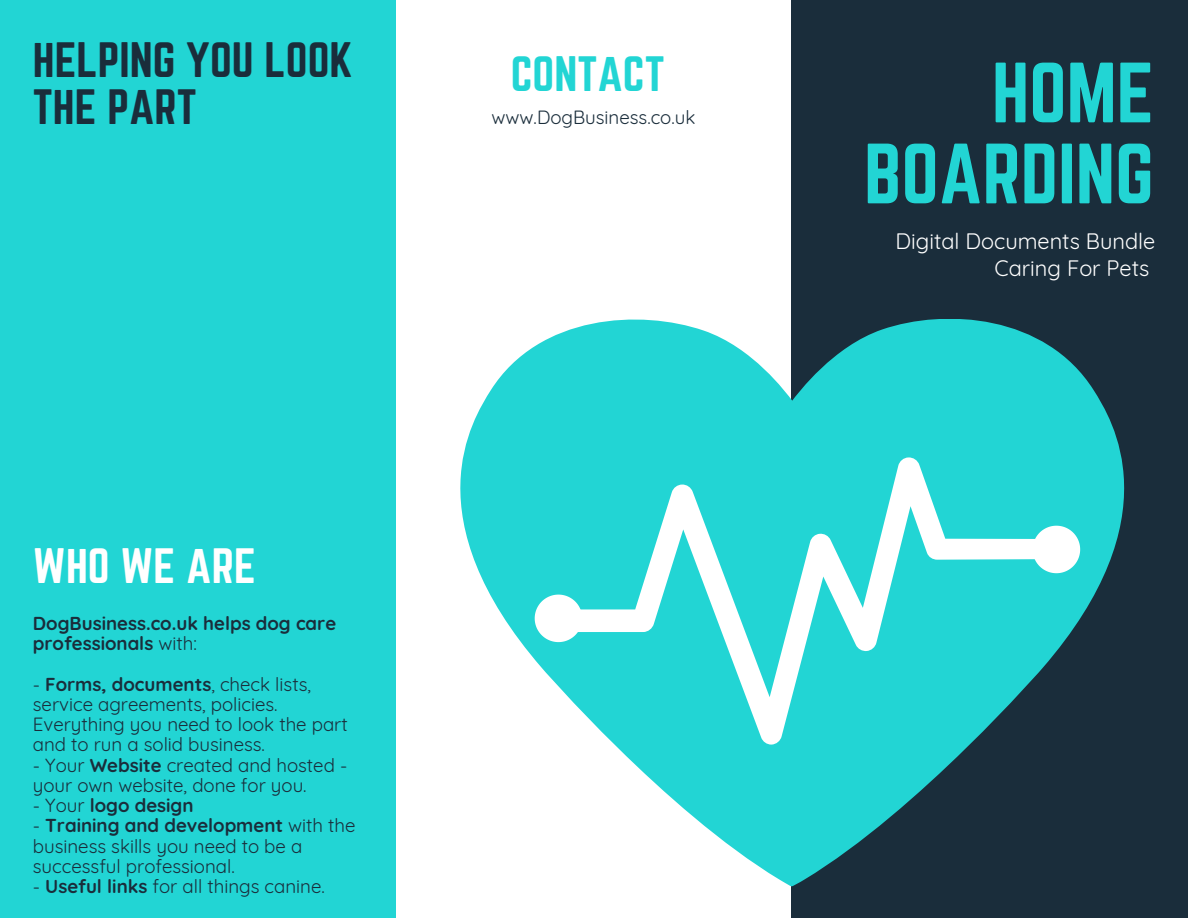
<style>
.page{position:relative;width:1188px;height:918px;background:#fff}
.page>*{position:absolute;margin:0;border:0;box-sizing:border-box;transform-origin:0 0}
.t1{font:74.7px/81px "Norwester";color:#22d5d4;text-align:right}
.t2{font:43.65px/47.2px "Norwester";color:#1a2d3b}
.t3{font:43.65px "Norwester";color:#fff}
.t4{font:43.65px "Norwester";color:#22d5d4}
.t5{font:21.75px/27px "Quicksand";color:#fff;text-align:right}
.t6{font:18.75px/20.2px "Quicksand";color:#1a2d3b}
.t7{font:700 18.75px/20.2px "Quicksand";color:#1a2d3b}
.s1{font-weight:400}
.s2{font-weight:700}
</style>
<div class="page">
<div style="left:791px;top:0;width:397px;height:918px;background:#1a2d3b"></div>
<div style="left:0;top:0;width:396px;height:918px;background:#22d5d4"></div>
<svg style="left:460px;top:320px;width:664px;height:566px;fill:#22d5d4"></svg>
<svg style="left:549px;top:457px;width:508px;height:288px;background:#48d7d7"></svg>
<svg style="left:535px;top:595px;width:47px;height:47px"></svg>
<svg style="left:1033px;top:526px;width:47px;height:47px;background:#d3f6f6"></svg>
<h2 class="t2" style="left:33px;top:38px;width:321px">HELPING YOU LOOK<br>THE PART</h2>
<h2 class="t4" style="left:511px;top:53px;width:155px">CONTACT</h2>
<p class="t6" style="left:492px;top:106px;width:205px">www.DogBusiness.co.uk</p>
<h2 class="t3" style="left:33px;top:545px;width:224px">WHO WE ARE</h2>
<p class="t7" style="left:33px;top:613px;width:305px">DogBusiness.co.uk helps dog care professionals <span class="s1">with:</span></p>
<p class="t6" style="left:33px;top:674px;width:316px">- <span class="s2">Forms, documents</span>, check lists, service agreements, policies.<br>Everything you need to look the part and to run a solid business.</p>
<p class="t6" style="left:33px;top:755px;width:316px">- Your <span class="s2">Website</span> created and hosted - your own website, done for you.</p>
<p class="t7" style="left:33px;top:795px;width:162px"><span class="s1">- Your</span> logo design</p>
<p class="t6" style="left:33px;top:815px;width:324px">- <span class="s2">Training and development</span> with the business skills you need to be a successful professional.</p>
<p class="t6" style="left:33px;top:876px;width:293px">- <span class="s2">Useful links</span> for all things canine.</p>
<h1 class="t1" style="left:864px;top:56px;width:291px">HOME<br>BOARDING</h1>
<p class="t5" style="left:896px;top:227px;width:261px">Digital Documents Bundle<br>Caring For Pets</p>
</div>
